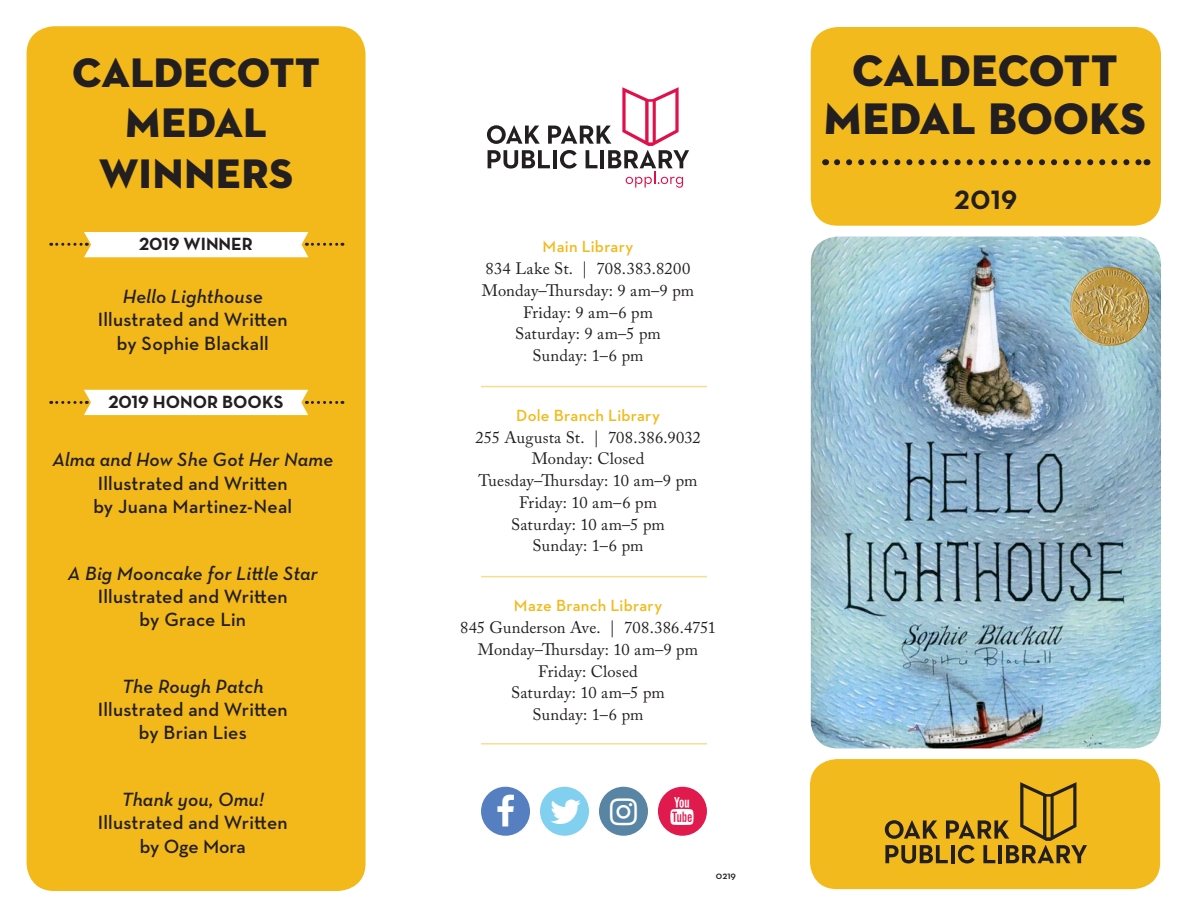
<style>
.page{position:relative;width:1188px;height:918px;background:#fff}
.page>*{position:absolute;margin:0;border:0;box-sizing:border-box;transform-origin:0 0}
.List_Paragraph{font:45px "Neutraface 2 Display Titling";letter-spacing:.01em;color:#231f20}
.List_Paragraph-2{font:42px/50.4px "Neutraface 2 Display Titling";letter-spacing:.01em;color:#231f20;text-align:center}
.List_Paragraph-3{font:700 27px "Neutraface Text";color:#231f20}
.List_Paragraph-4{font:600 19.5px "Neutraface Text";letter-spacing:.01em;color:#231f20}
.List_Paragraph-5{font:italic 600 19.5px "Neutraface Text";letter-spacing:.01em;color:#231f20}
.List_Paragraph-6{font:600 19.5px "Neutraface Text";letter-spacing:-.015em;color:#231f20}
.t1{font:700 18px "Neutraface Text";color:#231f20}
.List_Paragraph-7{font:16.5px "Adobe Caslon Pro";letter-spacing:.01em;color:#231f20}
.List_Paragraph-8{font:600 16.5px "Neutraface Text";letter-spacing:.015em;color:#f3ba1d}
.t2{font:600 10.5px "Neutraface Text";color:#231f20}
</style>
<div class="page">
<div style="left:810px;top:759px;width:350px;height:130px;background:#f3ba1d;border-radius:27px"></div>
<img style="left:811px;top:237px;width:350px;height:511px">
<svg style="left:885px;top:782px;width:202px;height:81px"></svg>
<div style="left:811px;top:27px;width:350px;height:199px;background:#f3ba1d;border-radius:27px"></div>
<svg style="left:837px;top:159px;width:304px;height:6px"></svg>
<div style="left:27px;top:27px;width:338px;height:863px;background:#f3b91a;border-radius:27px"></div>
<div style="left:27px;top:26px;width:339px;height:865px;border:2px solid #f3b91a;border-radius:27px"></div>
<svg style="left:51px;top:390px;width:292px;height:25px"></svg>
<svg style="left:51px;top:232px;width:292px;height:25px"></svg>
<svg style="left:487px;top:87px;width:202px;height:101px"></svg>
<hr style="left:481px;top:576px;width:226px;height:1px;background:#f3ba1d">
<hr style="left:481px;top:386px;width:226px;height:1px;background:#f3ba1d">
<hr style="left:481px;top:743px;width:226px;height:2px;background:#f3ba1d">
<div style="left:540px;top:787px;width:49px;height:49px;background:#81d0f0;border-radius:50%"></div>
<div style="left:481px;top:787px;width:49px;height:49px;background:#557fc0;border-radius:50%"></div>
<div style="left:599px;top:787px;width:49px;height:49px;background:#5985a4;border-radius:50%"></div>
<div style="left:658px;top:787px;width:49px;height:49px;background:#e01a4d;border-radius:50%"></div>
<img style="left:1070px;top:267px;width:80px;height:79px;border-radius:40px">
<p class="List_Paragraph-2" style="left:72px;top:48px;width:249px">CALDECOTT<br>MEDAL</p>
<p class="List_Paragraph-2" style="left:99px;top:148px;width:195px">WINNERS</p>
<p class="t1" style="left:139px;top:232px;width:115px">2019 WINNER</p>
<p class="List_Paragraph-5" style="left:123px;top:284px;width:142px">Hello Lighthouse</p>
<p class="List_Paragraph-4" style="left:98px;top:307px;width:192px">Illustrated and Written</p>
<p class="List_Paragraph-4" style="left:117px;top:331px;width:153px">by Sophie Blackall</p>
<p class="t1" style="left:108px;top:390px;width:176px">2019 HONOR BOOKS</p>
<p class="List_Paragraph-5" style="left:52px;top:448px;width:282px">Alma and How She Got Her Name</p>
<p class="List_Paragraph-4" style="left:98px;top:471px;width:192px">Illustrated and Written</p>
<p class="List_Paragraph-4" style="left:93px;top:494px;width:200px">by Juana Martinez-Neal</p>
<p class="List_Paragraph-5" style="left:68px;top:561px;width:252px">A Big Mooncake for Little Star</p>
<p class="List_Paragraph-4" style="left:98px;top:584px;width:192px">Illustrated and Written</p>
<p class="List_Paragraph-4" style="left:140px;top:607px;width:108px">by Grace Lin</p>
<p class="List_Paragraph-5" style="left:122px;top:674px;width:143px">The Rough Patch</p>
<p class="List_Paragraph-4" style="left:98px;top:697px;width:192px">Illustrated and Written</p>
<p class="List_Paragraph-4" style="left:139px;top:721px;width:109px">by Brian Lies</p>
<p class="List_Paragraph-5" style="left:122px;top:787px;width:144px">Thank you, Omu!</p>
<p class="List_Paragraph-4" style="left:98px;top:810px;width:192px">Illustrated and Written</p>
<p class="List_Paragraph-6" style="left:140px;top:834px;width:108px">by Oge Mora</p>
<p class="List_Paragraph-8" style="left:543px;top:236px;width:92px">Main Library</p>
<p class="List_Paragraph-7" style="left:486px;top:259px;width:206px">834 Lake St. | 708.383.8200</p>
<p class="List_Paragraph-7" style="left:482px;top:280px;width:214px">Monday–Thursday: 9 am–9 pm</p>
<p class="List_Paragraph-7" style="left:523px;top:302px;width:132px">Friday: 9 am–6 pm</p>
<p class="List_Paragraph-7" style="left:515px;top:324px;width:147px">Saturday: 9 am–5 pm</p>
<p class="List_Paragraph-7" style="left:533px;top:346px;width:112px">Sunday: 1–6 pm</p>
<p class="List_Paragraph-8" style="left:516px;top:405px;width:145px">Dole Branch Library</p>
<p class="List_Paragraph-7" style="left:475px;top:427px;width:227px">255 Augusta St. | 708.386.9032</p>
<p class="List_Paragraph-7" style="left:532px;top:449px;width:114px">Monday: Closed</p>
<p class="List_Paragraph-7" style="left:479px;top:471px;width:220px">Tuesday–Thursday: 10 am–9 pm</p>
<p class="List_Paragraph-7" style="left:519px;top:493px;width:139px">Friday: 10 am–6 pm</p>
<p class="List_Paragraph-7" style="left:511px;top:514px;width:155px">Saturday: 10 am–5 pm</p>
<p class="List_Paragraph-7" style="left:533px;top:536px;width:112px">Sunday: 1–6 pm</p>
<p class="List_Paragraph-8" style="left:514px;top:596px;width:150px">Maze Branch Library</p>
<p class="List_Paragraph-7" style="left:460px;top:618px;width:258px">845 Gunderson Ave. | 708.386.4751</p>
<p class="List_Paragraph-7" style="left:478px;top:640px;width:222px">Monday–Thursday: 10 am–9 pm</p>
<p class="List_Paragraph-7" style="left:538px;top:661px;width:101px">Friday: Closed</p>
<p class="List_Paragraph-7" style="left:511px;top:683px;width:155px">Saturday: 10 am–5 pm</p>
<p class="List_Paragraph-7" style="left:533px;top:705px;width:112px">Sunday: 1–6 pm</p>
<p class="t2" style="left:716px;top:869px;width:22px">0219</p>
<p class="List_Paragraph" style="left:853px;top:43px;width:267px">CALDECOTT</p>
<p class="List_Paragraph" style="left:824px;top:91px;width:323px">MEDAL BOOKS</p>
<p class="List_Paragraph-3" style="left:954px;top:183px;width:65px">2019</p>
</div>
